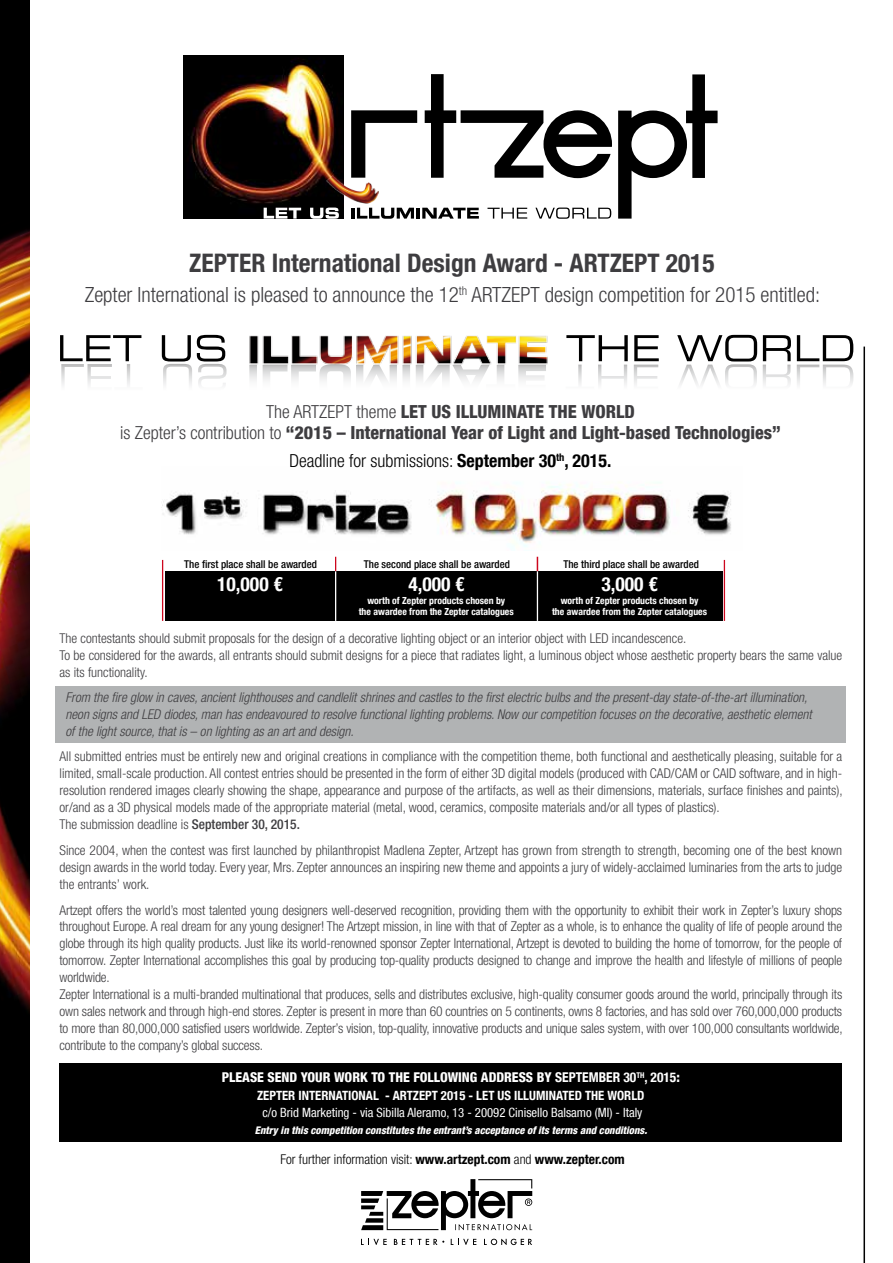
<style>
.page{position:relative;width:893px;height:1263px;background:#fff}
.page>*{position:absolute;margin:0;border:0;box-sizing:border-box;transform-origin:0 0}
.t1{font:700 condensed 25.5px "Helvetica Neue LT Com";color:#3e3d40}
.t2{font:300 condensed 21px "Helvetica Neue LT Com";color:#3e3d40}
.t3{font:700 condensed 19.5px "Helvetica Neue LT Com";color:#fff}
.t4{font:800 condensed 18px/21px "Helvetica Neue LT Com";color:#3e3d40;text-align:center}
.t5{font:300 condensed 18px "Helvetica Neue LT Com";color:#000}
.t6{font:300 condensed 13.5px/17px "Helvetica Neue LT Com";letter-spacing:-.01em;color:#3e3d40}
.t7{font:italic 300 condensed 13.5px/17px "Helvetica Neue LT Com";color:#3e3d40}
.t8{font:800 condensed 13.5px "Helvetica Neue LT Com";color:#fff}
.t9{font:300 condensed 13.5px "Helvetica Neue LT Com";color:#000}
.t10{font:condensed 12.75px "Helvetica Neue LT Com";color:#fff}
.t11{font:700 condensed 12.75px "Helvetica Neue LT Com";color:#fff}
.t12{font:500 condensed 10.8px "Helvetica Neue LT Com";color:#000}
.t13{font:italic 800 condensed 10.5px "Helvetica Neue LT Com";color:#fff}
.t14{font:700 condensed 9.75px/11.2px "Helvetica Neue LT Com";color:#fff;text-align:center}
.s1{font-weight:300}
.s2{font-weight:700}
.s3{font-weight:500}
</style>
<div class="page">
<img style="left:0;top:0;width:30px;height:1263px">
<hr style="left:863px;top:347px;width:2px;height:916px;background:#000">
<svg style="left:60px;top:335px;width:793px;height:50px"></svg>
<svg style="left:351px;top:110px;width:66px;height:65px"></svg>
<svg style="left:618px;top:74px;width:100px;height:145px"></svg>
<svg style="left:425px;top:74px;width:187px;height:104px"></svg>
<svg style="left:351px;top:208px;width:63px;height:11px"></svg>
<hr style="left:416px;top:208px;width:4px;height:11px;background:#000">
<svg style="left:422px;top:208px;width:57px;height:11px"></svg>
<svg style="left:487px;top:208px;width:40px;height:11px"></svg>
<svg style="left:535px;top:208px;width:76px;height:11px"></svg>
<img style="left:183px;top:56px;width:160px;height:163px">
<img style="left:327px;top:175px;width:52px;height:29px">
<svg style="left:264px;top:208px;width:37px;height:11px"></svg>
<svg style="left:310px;top:208px;width:29px;height:11px"></svg>
<img style="left:161px;top:482px;width:570px;height:67px">
<svg style="left:361px;top:1179px;width:171px;height:51px"></svg>
<svg style="left:394px;top:1239px;width:50px;height:6px"></svg>
<svg style="left:361px;top:1239px;width:26px;height:6px"></svg>
<svg style="left:484px;top:1239px;width:48px;height:6px"></svg>
<svg style="left:451px;top:1239px;width:25px;height:6px"></svg>
<div style="left:60px;top:1063px;width:782px;height:79px;background:#000"></div>
<div style="left:55px;top:686px;width:790px;height:57px;background:#b1b3b4"></div>
<div style="left:165px;top:571px;width:557px;height:50px;background:#000"></div>
<hr style="left:724px;top:560px;width:1px;height:61px;background:#cd071e">
<hr style="left:162px;top:560px;width:1px;height:61px;background:#cd071e">
<svg style="left:335px;top:557px;width:1px;height:14px"></svg>
<hr style="left:335px;top:571px;width:1px;height:50px;background:#fff">
<svg style="left:537px;top:557px;width:1px;height:14px"></svg>
<hr style="left:537px;top:571px;width:1px;height:50px;background:#fff">
<h1 class="t1" style="left:189px;top:248px;width:527px">ZEPTER International Design Award - ARTZEPT 2015</h1>
<h2 class="t2" style="left:85px;top:282px;width:737px">Zepter International is pleased to announce the 12<sup>th</sup> ARTZEPT design competition for 2015 entitled:</h2>
<h3 class="t4" style="left:120px;top:400px;width:662px"><span class="s1">The ARTZEPT theme</span> LET US ILLUMINATE THE WORLD<br><span class="s1">is Zepter’s contribution to</span> “2015 – International Year of Light and Light-based Technologies”</h3>
<h3 class="t5" style="left:290px;top:450px;width:323px">Deadline for submissions: <span class="s2">September 30</span><sup>th</sup><span class="s2">, 2015.</span></h3>
<p class="t12" style="left:184px;top:557px;width:134px">The first place shall be awarded</p>
<p class="t12" style="left:364px;top:557px;width:148px">The second place shall be awarded</p>
<p class="t12" style="left:563px;top:557px;width:137px">The third place shall be awarded</p>
<h3 class="t3" style="left:217px;top:572px;width:67px">10,000 €</h3>
<h3 class="t3" style="left:408px;top:572px;width:58px">4,000 €</h3>
<p class="t14" style="left:359px;top:595px;width:157px">worth of Zepter products chosen by<br>the awardee from the Zepter catalogues</p>
<h3 class="t3" style="left:601px;top:572px;width:58px">3,000 €</h3>
<p class="t14" style="left:552px;top:595px;width:157px">worth of Zepter products chosen by<br>the awardee from the Zepter catalogues</p>
<p class="t6" style="left:60px;top:629px;width:784px">The contestants should submit proposals for the design of a decorative lighting object or an interior object with LED incandescence.<br>To be considered for the awards, all entrants should submit designs for a piece that radiates light, a luminous object whose aesthetic property bears the same value as its functionality.</p>
<p class="t7" style="left:66px;top:689px;width:748px">From the fire glow in caves, ancient lighthouses and candlelit shrines and castles to the first electric bulbs and the present-day state-of-the-art illumination, neon signs and LED diodes, man has endeavoured to resolve functional lighting problems. Now our competition focuses on the decorative, aesthetic element of the light source, that is – on lighting as an art and design.</p>
<p class="t6" style="left:60px;top:748px;width:785px">All submitted entries must be entirely new and original creations in compliance with the competition theme, both functional and aesthetically pleasing, suitable for a limited, small-scale production. All contest entries should be presented in the form of either 3D digital models (produced with CAD/CAM or CAID software, and in high&shy;resolution rendered images clearly showing the shape, appearance and purpose of the artifacts, as well as their dimensions, materials, surface finishes and paints), or/and as a 3D physical models made of the appropriate material (metal, wood, ceramics, composite materials and/or all types of plastics).<br>The submission deadline is <span class="s3">September 30, 2015.</span></p>
<p class="t6" style="left:60px;top:841px;width:784px;text-align:justify">Since 2004, when the contest was first launched by philanthropist Madlena Zepter, Artzept has grown from strength to strength, becoming one of the best known design awards in the world today. Every year, Mrs. Zepter announces an inspiring new theme and appoints a jury of widely-acclaimed luminaries from the arts to judge the entrants’ work.</p>
<p class="t6" style="left:60px;top:901px;width:785px">Artzept offers the world’s most talented young designers well-deserved recognition, providing them with the opportunity to exhibit their work in Zepter’s luxury shops throughout Europe. A real dream for any young designer! The Artzept mission, in line with that of Zepter as a whole, is to enhance the quality of life of people around the globe through its high quality products. Just like its world-renowned sponsor Zepter International, Artzept is devoted to building the home of tomorrow, for the people of tomorrow. Zepter International accomplishes this goal by producing top-quality products designed to change and improve the health and lifestyle of millions of people worldwide.<br>Zepter International is a multi-branded multinational that produces, sells and distributes exclusive, high-quality consumer goods around the world, principally through its own sales network and through high-end stores. Zepter is present in more than 60 countries on 5 continents, owns 8 factories, and has sold over 760,000,000 products to more than 80,000,000 satisfied users worldwide. Zepter’s vision, top-quality, innovative products and unique sales system, with over 100,000 consultants worldwide, contribute to the company’s global success.</p>
<p class="t8" style="left:222px;top:1069px;width:460px">PLEASE SEND YOUR WORK TO THE FOLLOWING ADDRESS BY <span class="s2">SEPTEMBER 30</span><sup>TH</sup><span class="s2">, 2015</span>:</p>
<p class="t11" style="left:257px;top:1087px;width:389px">ZEPTER INTERNATIONAL - ARTZEPT 2015 - LET US ILLUMINATED THE WORLD</p>
<p class="t10" style="left:262px;top:1105px;width:382px">c/o Brid Marketing - via Sibilla Aleramo, 13 - 20092 Cinisello Balsamo (MI) - Italy</p>
<p class="t13" style="left:255px;top:1124px;width:394px">Entry in this competition constitutes the entrant’s acceptance of its terms and conditions.</p>
<p class="t9" style="left:280px;top:1152px;width:346px">For further information visit: <span class="s2">www.artzept.com</span> and <span class="s2">www.zepter.com</span></p>
</div>
